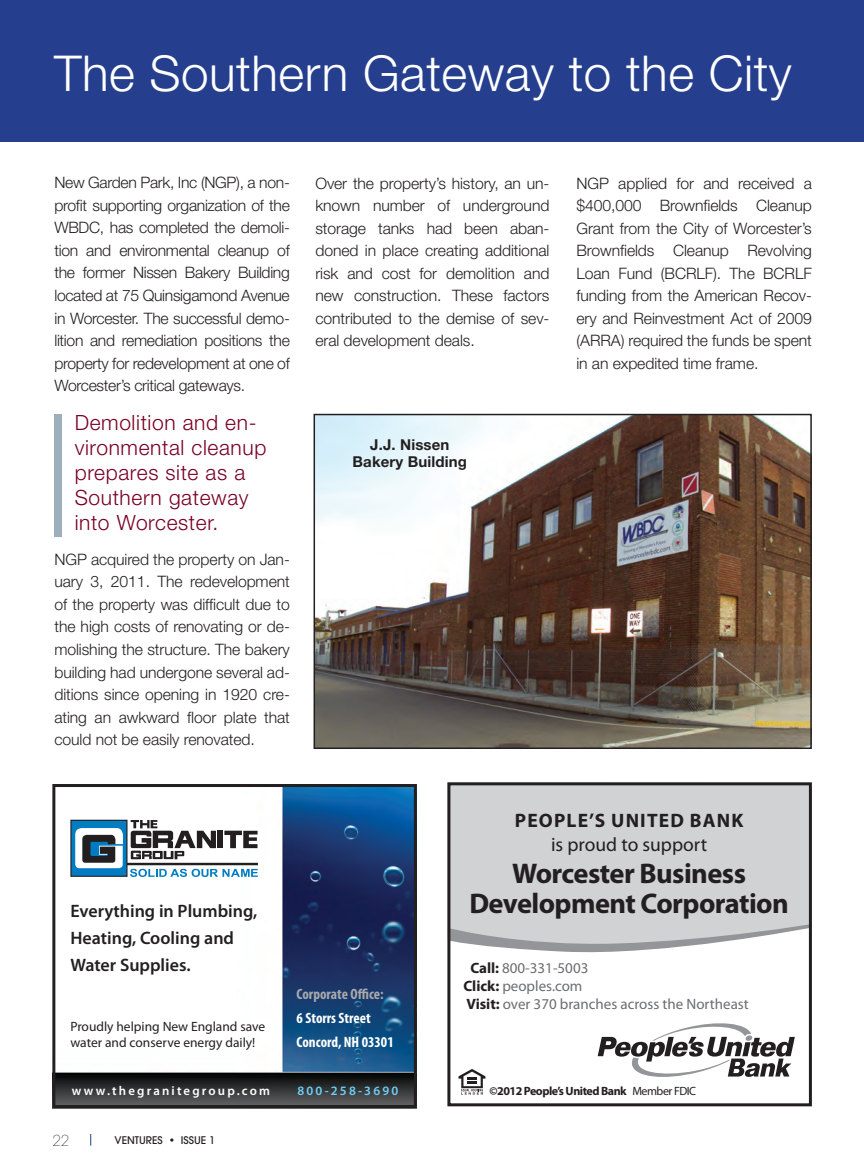
<style>
.page{position:relative;width:864px;height:1161px;background:#fff}
.page>*{position:absolute;margin:0;border:0;box-sizing:border-box;transform-origin:0 0}
.t1{font:300 49.5px "Helvetica Neue";letter-spacing:.01em;color:#fff}
.t2{font:700 28.5px/30px "Myriad Pro";letter-spacing:-.02em;color:#231f20;text-align:center}
.Pull_Quote{font:300 21px/25.2px "Helvetica Neue";letter-spacing:.03em;color:#790124}
.t3{font:700 19.5px/24px "Myriad Pro";letter-spacing:.06em;color:#231f20;text-align:center}
.t4{font:600 18px/27px "Myriad Pro";color:#231f20}
.Bodt_text{font:300 15.75px/22.5px "Helvetica Neue";letter-spacing:-.005em;color:#231f20;text-align:justify}
.t5{font:15px/18px "Myriad Pro";color:#6c6d70}
.t6{font:700 condensed 15px/24px "Myriad Pro";color:#fff}
.t7{font:700 15px "Helvetica Neue";letter-spacing:.01em;color:#231f20}
.t8{font:200 15px "Avant Garde";color:#231f20}
.t9{font:13.5px/16.2px "Myriad Pro";color:#231f20}
.t10{font:600 12.9px "Myriad Pro";letter-spacing:.17em;color:#fff}
.t11{font:600 12.9px "Myriad Pro";letter-spacing:.17em;color:#6bcff6}
.t12{font:700 12px "Myriad Pro";letter-spacing:-.04em;color:#231f20}
.t13{font:500 10.5px "Avant Garde";color:#231f20}
.s1{color:#a8a9ad}
.s2{font-weight:400}
.s3{font-weight:700;color:#231f20}
</style>
<div class="page">
<svg style="left:90px;top:1134px;width:1px;height:12px"></svg>
<div style="left:0;top:0;width:864px;height:142px;background:#253f8e"></div>
<div style="left:54px;top:414px;width:8px;height:122px;background:#9dafbc"></div>
<img style="left:317px;top:417px;width:492px;height:329px">
<div style="left:314px;top:414px;width:498px;height:335px;border:2px solid #231f20"></div>
<img style="left:56px;top:788px;width:357px;height:316px">
<hr style="left:127px;top:863px;width:131px;height:2px;background:#231f20">
<svg style="left:130px;top:869px;width:128px;height:8px"></svg>
<div style="left:71px;top:820px;width:56px;height:56px;background:#007cc2"></div>
<div style="left:70px;top:820px;width:58px;height:57px;border:1px solid #231f20"></div>
<svg style="left:75px;top:828px;width:48px;height:40px;background:#8f9ca5"></svg>
<div style="left:217px;top:831px;width:6px;height:17px;background:#231f20"></div>
<svg style="left:224px;top:831px;width:34px;height:17px"></svg>
<svg style="left:131px;top:820px;width:85px;height:39px"></svg>
<div style="left:52px;top:784px;width:365px;height:324px;border:3px solid #231f20"></div>
<svg style="left:458px;top:1069px;width:27px;height:26px"></svg>
<svg style="left:598px;top:1023px;width:197px;height:54px"></svg>
<div style="left:451px;top:786px;width:357px;height:138px;background:#d1d2d4"></div>
<svg style="left:451px;top:924px;width:357px;height:29px"></svg>
<div style="left:447px;top:782px;width:365px;height:324px;border:3px solid #231f20"></div>
<p class="t1" style="left:54px;top:44px;width:739px">The Southern Gateway to the City</p>
<p class="Bodt_text" style="left:54px;top:171px;width:237px">New Garden Park, Inc (NGP), a non&shy;profit supporting organization of the WBDC, has completed the demoli&shy;tion and environmental cleanup of the former Nissen Bakery Building located at 75 Quinsigamond Avenue in Worcester. The successful demo&shy;lition and remediation positions the property for redevelopment at one of Worcester’s critical gateways.</p>
<p class="Pull_Quote" style="left:75px;top:409px;width:193px">Demolition and en&shy;vironmental cleanup prepares site as a<br>Southern gateway into Worcester.</p>
<p class="Bodt_text" style="left:54px;top:548px;width:237px">NGP acquired the property on Jan&shy;uary 3, 2011. The redevelopment of the property was difficult due to the high costs of renovating or de&shy;molishing the structure. The bakery building had undergone several ad&shy;ditions since opening in 1920 cre&shy;ating an awkward floor plate that could not be easily renovated.</p>
<p class="Bodt_text" style="left:315px;top:171px;width:236px">Over the property’s history, an un&shy;known number of underground storage tanks had been aban&shy;doned in place creating additional risk and cost for demolition and new construction. These factors contributed to the demise of sev&shy;eral development deals.</p>
<p class="Bodt_text" style="left:576px;top:171px;width:237px">NGP applied for and received a $400,000 Brownfields Cleanup Grant from the City of Worcester’s Brownfields Cleanup Revolving Loan Fund (BCRLF). The BCRLF funding from the American Recov&shy;ery and Reinvestment Act of 2009 (ARRA) required the funds be spent in an expedited time frame.</p>
<p class="t7" style="left:370px;top:435px;width:81px">J.J. Nissen</p>
<p class="t7" style="left:353px;top:452px;width:116px">Bakery Building</p>
<p class="t4" style="left:70px;top:897px;width:189px">Everything in Plumbing,<br>Heating, Cooling and<br>Water Supplies.</p>
<p class="t6" style="left:297px;top:982px;width:99px"><span class="s1">Corporate Office:<br></span>6 Storrs Street<br>Concord, NH 03301</p>
<p class="t9" style="left:70px;top:1018px;width:196px">Proudly helping New England save water and conserve energy daily!</p>
<p class="t10" style="left:72px;top:1083px;width:200px">www.thegranitegroup.com</p>
<p class="t11" style="left:297px;top:1083px;width:102px">800-258-3690</p>
<p class="t8" style="left:52px;top:1131px;width:18px">22</p>
<p class="t13" style="left:115px;top:1134px;width:102px">VENTURES • ISSUE 1</p>
<p class="t3" style="left:515px;top:807px;width:230px">people’s United Bank <span class="s2">is proud to support</span></p>
<p class="t2" style="left:469px;top:858px;width:321px">Worcester Business development Corporation</p>
<p class="t5" style="left:463px;top:959px;width:287px;text-indent:7px"><span class="s3">Call:</span> 800-331-5003<br><span class="s3">Click:</span> peoples.com<br><span class="s3">Visit:</span> over 370 branches across the Northeast</p>
<p class="t12" style="left:490px;top:1083px;width:208px">©2012 People’s United Bank <span class="s2">Member FDIC</span></p>
</div>
